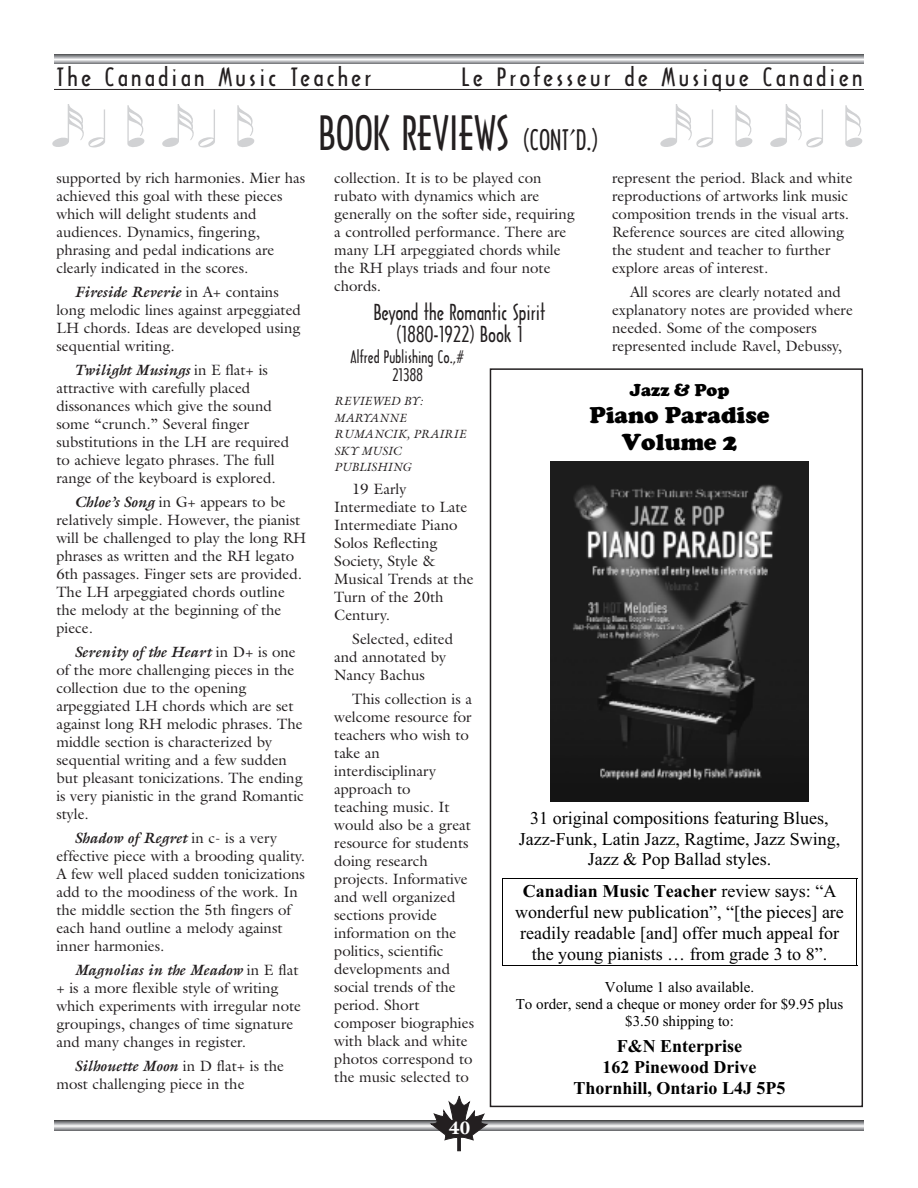
<style>
.page{position:relative;width:918px;height:1188px;background:#fff}
.page>*{position:absolute;margin:0;border:0;box-sizing:border-box;transform-origin:0 0}
.t1{font:45px "Arquitectura";color:#231f20}
.t2{font:24px "Arquitectura";letter-spacing:.11em;color:#231f20;scale:1.2 1}
.t3{font:900 24px/27.6px "Cooper";color:#000;text-align:center}
.t4{font:21px/22.5px "Arquitectura";color:#231f20;text-align:center}
.t5{font:18px/20.7px "Times New Roman";color:#000;text-align:center}
.t6{font:700 18px/20.7px "Times New Roman";color:#000;text-align:center}
.t7{font:900 18px "Cooper";color:#000}
.t8{font:900 18px "Galliard";color:#fff}
.t9{font:16.5px/18px "Arquitectura";color:#231f20;text-align:center}
.t10{font:15px/18px "Galliard";color:#231f20}
.t11{font:15px/17.2px "Times New Roman";color:#000;text-align:center}
.t12{font:italic 12px/16.5px "Galliard";color:#231f20}
.s1{font-weight:700;font-style:italic}
.s2{font-size:27px}
.s3{font-weight:700}
</style>
<div class="page">
<svg style="left:54px;top:1121px;width:810px;height:9px;background:#b0b1b4"></svg>
<svg style="left:431px;top:1096px;width:56px;height:55px"></svg>
<svg style="left:54px;top:54px;width:810px;height:10px;background:#a9aaad"></svg>
<hr style="left:54px;top:89px;width:810px;height:1px;background:#231f20">
<svg style="left:660px;top:104px;width:53px;height:44px"></svg>
<svg style="left:735px;top:105px;width:18px;height:42px"></svg>
<svg style="left:770px;top:104px;width:53px;height:44px"></svg>
<svg style="left:845px;top:105px;width:18px;height:42px"></svg>
<svg style="left:52px;top:104px;width:53px;height:44px"></svg>
<svg style="left:127px;top:105px;width:18px;height:42px"></svg>
<svg style="left:162px;top:104px;width:53px;height:44px"></svg>
<svg style="left:237px;top:105px;width:18px;height:42px"></svg>
<img style="left:550px;top:462px;width:259px;height:339px">
<hr style="left:502px;top:879px;width:355px;height:1px;background:#000">
<hr style="left:502px;top:965px;width:355px;height:1px;background:#000">
<svg style="left:502px;top:880px;width:1px;height:85px"></svg>
<div style="left:490px;top:368px;width:373px;height:739px;border:2px solid #231f20"></div>
<h2 class="t2" style="left:56px;top:63px;width:264px">The Canadian Music Teacher</h2>
<h2 class="t2" style="left:461px;top:63px;width:336px">Le Professeur de Musique Canadien</h2>
<p class="t10" style="left:56px;top:169px;width:250px">supported by rich harmonies. Mier has achieved this goal with these pieces which will delight students and audiences. Dynamics, fingering, phrasing and pedal indications are clearly indicated in the scores.</p>
<p class="t10" style="left:56px;top:283px;width:246px;text-indent:18px"><span class="s1">Fireside Reverie</span> in A+ contains long melodic lines against arpeggiated<br>LH chords. Ideas are developed using sequential writing.</p>
<p class="t10" style="left:56px;top:361px;width:234px;text-indent:18px"><span class="s1">Twilight Musings</span> in E flat+ is attractive with carefully placed dissonances which give the sound some “crunch.” Several finger substitutions in the LH are required to achieve legato phrases. The full range of the keyboard is explored.</p>
<p class="t10" style="left:56px;top:493px;width:252px;text-indent:18px"><span class="s1">Chloe’s Song</span> in G+ appears to be relatively simple. However, the pianist will be challenged to play the long RH phrases as written and the RH legato<br>6th passages. Finger sets are provided.<br>The LH arpeggiated chords outline the melody at the beginning of the piece.</p>
<p class="t10" style="left:56px;top:643px;width:249px;text-indent:18px"><span class="s1">Serenity of the Heart</span> in D+ is one of the more challenging pieces in the collection due to the opening arpeggiated LH chords which are set against long RH melodic phrases. The middle section is characterized by sequential writing and a few sudden but pleasant tonicizations. The ending is very pianistic in the grand Romantic style.</p>
<p class="t10" style="left:56px;top:829px;width:250px;text-indent:18px"><span class="s1">Shadow of Regret</span> in c- is a very effective piece with a brooding quality.<br>A few well placed sudden tonicizations add to the moodiness of the work. In the middle section the 5th fingers of each hand outline a melody against inner harmonies.</p>
<p class="t10" style="left:56px;top:961px;width:246px;text-indent:18px"><span class="s1">Magnolias in the Meadow</span> in E flat + is a more flexible style of writing which experiments with irregular note groupings, changes of time signature and many changes in register.</p>
<p class="t10" style="left:56px;top:1057px;width:229px;text-indent:18px"><span class="s1">Silhouette Moon</span> in D flat+ is the most challenging piece in the</p>
<h1 class="t1" style="left:319px;top:108px;width:281px">BOOK REVIEWS <span class="s2">(CONT’D.)</span></h1>
<p class="t10" style="left:612px;top:169px;width:242px">represent the period. Black and white reproductions of artworks link music composition trends in the visual arts.<br>Reference sources are cited allowing the student and teacher to further explore areas of interest.</p>
<p class="t10" style="left:612px;top:283px;width:243px;text-indent:18px">All scores are clearly notated and explanatory notes are provided where needed. Some of the composers represented include Ravel, Debussy,</p>
<p class="t10" style="left:334px;top:169px;width:242px">collection. It is to be played con rubato with dynamics which are generally on the softer side, requiring a controlled performance. There are many LH arpeggiated chords while the RH plays triads and four note chords.</p>
<h3 class="t4" style="left:374px;top:301px;width:173px">Beyond the Romantic Spirit (1880-1922) Book 1</h3>
<p class="t9" style="left:350px;top:349px;width:116px">Alfred Publishing Co.,#<br>21388</p>
<p class="t12" style="left:334px;top:393px;width:133px">REVIEWED BY:<br>MARYANNE<br>RUMANCIK, PRAIRIE<br>SKY MUSIC<br>PUBLISHING</p>
<p class="t10" style="left:334px;top:480px;width:141px;text-indent:18px">19 Early<br>Intermediate to Late<br>Intermediate Piano<br>Solos Reflecting<br>Society, Style &amp;<br>Musical Trends at the<br>Turn of the 20th<br>Century.</p>
<p class="t10" style="left:334px;top:630px;width:120px;text-indent:18px">Selected, edited and annotated by<br>Nancy Bachus</p>
<p class="t10" style="left:334px;top:690px;width:141px;text-indent:18px">This collection is a welcome resource for teachers who wish to take an interdisciplinary approach to<br>teaching music. It would also be a great resource for students doing research projects. Informative and well organized sections provide information on the politics, scientific developments and social trends of the period. Short composer biographies with black and white photos correspond to the music selected to</p>
<p class="t7" style="left:630px;top:380px;width:101px">Jazz &amp; Pop</p>
<h2 class="t3" style="left:590px;top:400px;width:181px">Piano Paradise<br>Volume 2</h2>
<p class="t5" style="left:519px;top:808px;width:323px">31 original compositions featuring Blues,<br>Jazz-Funk, Latin Jazz, Ragtime, Jazz Swing,<br>Jazz &amp; Pop Ballad styles.</p>
<p class="t5" style="left:515px;top:881px;width:330px"><span class="s3">Canadian Music Teacher</span> review says: “A wonderful new publication”, “[the pieces] are readily readable [and] offer much appeal for the young pianists … from grade 3 to 8”.</p>
<p class="t11" style="left:516px;top:978px;width:329px">Volume 1 also available.<br>To order, send a cheque or money order for $9.95 plus $3.50 shipping to:</p>
<p class="t6" style="left:574px;top:1036px;width:213px">F&amp;N Enterprise<br>162 Pinewood Drive<br>Thornhill, Ontario L4J 5P5</p>
<p class="t8" style="left:449px;top:1121px;width:22px">40</p>
</div>
